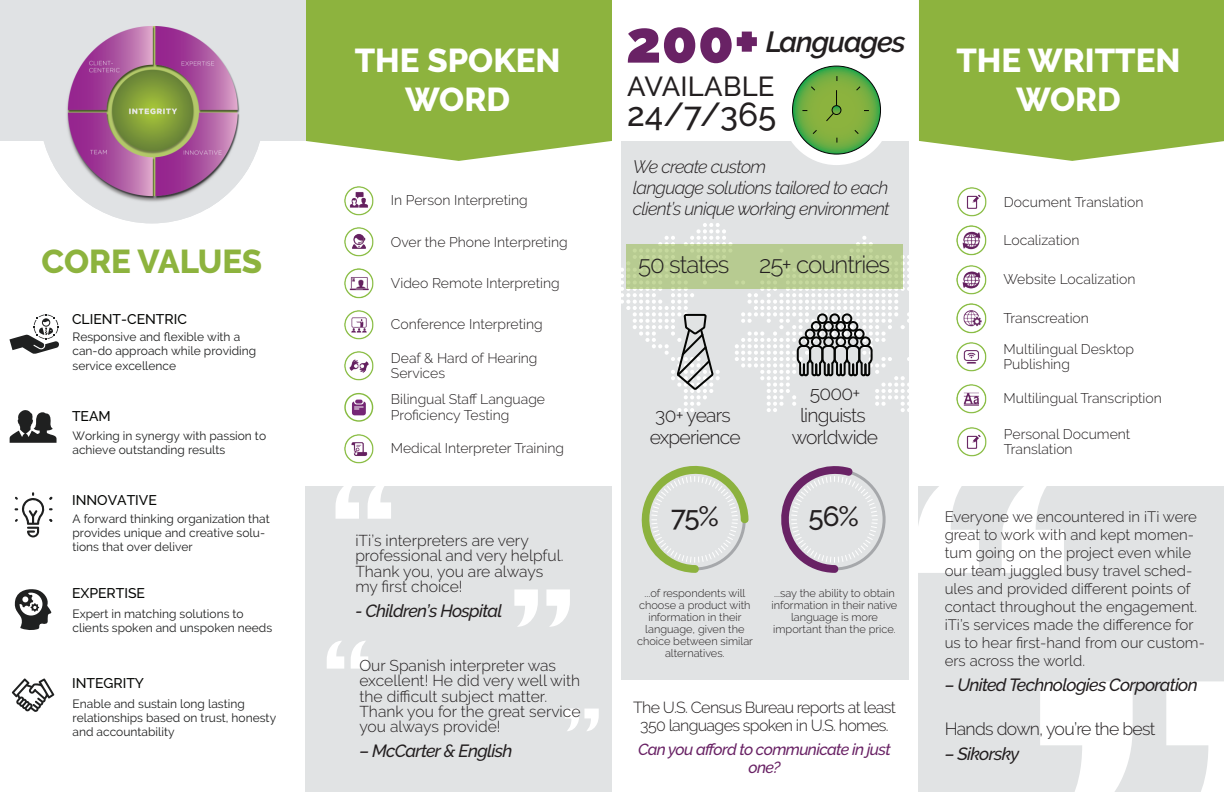
<style>
.page{position:relative;width:1224px;height:792px;background:#fff}
.page>*{position:absolute;margin:0;border:0;box-sizing:border-box;transform-origin:0 0}
.t1{font:500 33.1px "Raleway";color:#231f20}
.t2{font:800 33px/39.6px "Raleway";color:#fff;text-align:center}
.t3{font:800 33px "Raleway";letter-spacing:-.005em;color:#8db33e}
.t4{font:italic 600 29px "Raleway";letter-spacing:-.04em;color:#231f20}
.t5{font:500 27.8px "Raleway";color:#231f20}
.t6{font:500 27.4px "Raleway";letter-spacing:.01em;color:#231f20}
.t7{font:300 24.1px "Raleway";letter-spacing:-.04em;color:#231f20}
.t8{font:300 19.3px/21.7px "Raleway";letter-spacing:-.04em;color:#231f20}
.t9{font:italic 300 18px/21px "Raleway";letter-spacing:-.04em;color:#231f20}
.t10{font:italic 500 17.6px "Raleway";letter-spacing:-.04em;color:#231f20}
.t11{font:300 17.6px "Raleway";letter-spacing:-.04em;color:#231f20}
.t12{font:300 16px/18px "Raleway";letter-spacing:-.04em;color:#231f20;text-align:center}
.t13{font:italic 500 16px/18px "Raleway";letter-spacing:-.04em;color:#692265;text-align:center}
.t14{font:300 15.7px/15.4px "Raleway";color:#231f20}
.t15{font:300 15px/18px "Raleway";color:#231f20}
.t16{font:300 14px/15.4px "Raleway";color:#231f20}
.t17{font:500 14px "Raleway";color:#040503}
.t18{font:12px/14.4px "Raleway";color:#1f2020}
.t19{font:300 11px/12px "Raleway";color:#231f20;text-align:center}
.s1{font-weight:900;font-style:normal;font-size:59.2px;color:#692265}
</style>
<div class="page">
<div style="left:621px;top:141px;width:288px;height:539px;background:#e1e3e4"></div>
<div style="left:305px;top:487px;width:307px;height:305px;background:#e1e3e4"></div>
<svg style="left:327px;top:641px;width:17px;height:28px"></svg>
<svg style="left:351px;top:641px;width:17px;height:28px"></svg>
<svg style="left:565px;top:709px;width:34px;height:22px"></svg>
<div style="left:782px;top:55px;width:110px;height:110px;background:#fff;border-radius:50%"></div>
<svg style="left:793px;top:66px;width:88px;height:88px;background:#6ba940"></svg>
<svg style="left:855px;top:85px;width:6px;height:7px"></svg>
<svg style="left:812px;top:129px;width:6px;height:6px"></svg>
<svg style="left:853px;top:129px;width:7px;height:6px"></svg>
<svg style="left:810px;top:85px;width:6px;height:7px"></svg>
<svg style="left:825px;top:90px;width:16px;height:32px"></svg>
<svg style="left:336px;top:486px;width:23px;height:33px"></svg>
<svg style="left:368px;top:486px;width:23px;height:33px"></svg>
<svg style="left:546px;top:589px;width:24px;height:38px"></svg>
<svg style="left:514px;top:589px;width:24px;height:38px"></svg>
<div style="left:305px;top:0;width:307px;height:161px;background:#8db33e"></div>
<div style="left:919px;top:0;width:305px;height:161px;background:#8db33e"></div>
<img style="left:344px;top:186px;width:30px;height:30px">
<img style="left:344px;top:227px;width:30px;height:30px">
<img style="left:344px;top:268px;width:30px;height:31px">
<img style="left:344px;top:310px;width:30px;height:30px">
<img style="left:344px;top:351px;width:30px;height:30px">
<svg style="left:344px;top:392px;width:30px;height:30px"></svg>
<img style="left:344px;top:434px;width:30px;height:30px">
<img style="left:957px;top:187px;width:30px;height:30px">
<img style="left:956px;top:225px;width:31px;height:31px">
<img style="left:956px;top:342px;width:31px;height:30px">
<img style="left:956px;top:265px;width:31px;height:30px">
<img style="left:956px;top:303px;width:31px;height:31px">
<img style="left:956px;top:384px;width:31px;height:30px">
<img style="left:957px;top:427px;width:30px;height:30px">
<div style="left:919px;top:487px;width:305px;height:305px;background:#e1e3e4"></div>
<svg style="left:918px;top:486px;width:61px;height:87px"></svg>
<svg style="left:1002px;top:486px;width:62px;height:87px"></svg>
<svg style="left:1166px;top:681px;width:58px;height:111px"></svg>
<svg style="left:1040px;top:681px;width:93px;height:111px"></svg>
<svg style="left:621px;top:223px;width:288px;height:189px"></svg>
<svg style="left:15px;top:492px;width:38px;height:46px"></svg>
<svg style="left:14px;top:589px;width:37px;height:41px"></svg>
<svg style="left:12px;top:678px;width:42px;height:34px"></svg>
<svg style="left:10px;top:410px;width:47px;height:33px"></svg>
<svg style="left:9px;top:314px;width:50px;height:40px"></svg>
<div style="left:0;top:0;width:305px;height:141px;background:#e0e2e4"></div>
<svg style="left:43px;top:141px;width:217px;height:82px"></svg>
<img style="left:53px;top:26px;width:198px;height:183px">
<svg style="left:641px;top:465px;width:108px;height:108px"></svg>
<svg style="left:781px;top:466px;width:98px;height:107px"></svg>
<h2 class="t3" style="left:42px;top:242px;width:222px">CORE VALUES</h2>
<p class="t17" style="left:72px;top:311px;width:116px">CLIENT-CENTRIC</p>
<p class="t18" style="left:72px;top:329px;width:185px">Responsive and flexible with a can-do approach while providing service excellence</p>
<p class="t17" style="left:72px;top:408px;width:40px">TEAM</p>
<p class="t18" style="left:72px;top:428px;width:195px">Working in synergy with passion to achieve outstanding results</p>
<p class="t17" style="left:72px;top:492px;width:86px">INNOVATIVE</p>
<p class="t18" style="left:72px;top:511px;width:199px">A forward thinking organization that provides unique and creative solu&shy;tions that over deliver</p>
<p class="t17" style="left:72px;top:585px;width:75px">EXPERTISE</p>
<p class="t18" style="left:72px;top:606px;width:201px">Expert in matching solutions to clients spoken and unspoken needs</p>
<p class="t17" style="left:72px;top:675px;width:74px">INTEGRITY</p>
<p class="t18" style="left:72px;top:696px;width:205px">Enable and sustain long lasting relationships based on trust, honesty and accountability</p>
<h3 class="t4" style="left:626px;top:25px;width:281px"><span class="s1">200+</span> Languages</h3>
<h3 class="t6" style="left:627px;top:71px;width:149px">AVAILABLE</h3>
<h1 class="t1" style="left:627px;top:95px;width:151px">24/7/365</h1>
<h3 class="t9" style="left:633px;top:156px;width:259px">We create custom<br>language solutions tailored to each client’s unique working environment</h3>
<h3 class="t7" style="left:638px;top:250px;width:254px">50 states 25+ countries</h3>
<h2 class="t2" style="left:355px;top:41px;width:207px">THE SPOKEN<br>WORD</h2>
<h2 class="t2" style="left:956px;top:41px;width:226px">THE WRITTEN<br>WORD</h2>
<p class="t16" style="left:391px;top:193px;width:138px">In Person Interpreting</p>
<p class="t16" style="left:391px;top:234px;width:178px">Over the Phone Interpreting</p>
<p class="t16" style="left:391px;top:275px;width:170px">Video Remote Interpreting</p>
<p class="t16" style="left:391px;top:317px;width:153px">Conference Interpreting</p>
<p class="t16" style="left:391px;top:350px;width:148px">Deaf &amp; Hard of Hearing<br>Services</p>
<p class="t16" style="left:391px;top:392px;width:156px">Bilingual Staff Language<br>Proficiency Testing</p>
<p class="t16" style="left:391px;top:441px;width:175px">Medical Interpreter Training</p>
<p class="t16" style="left:1004px;top:194px;width:141px">Document Translation</p>
<p class="t16" style="left:1004px;top:232px;width:77px">Localization</p>
<p class="t16" style="left:1004px;top:272px;width:133px">Website Localization</p>
<p class="t16" style="left:1004px;top:310px;width:87px">Transcreation</p>
<p class="t16" style="left:1004px;top:341px;width:132px">Multilingual Desktop<br>Publishing</p>
<h3 class="t8" style="left:792px;top:383px;width:88px;text-align:center">5000+ linguists worldwide</h3>
<p class="t16" style="left:1004px;top:391px;width:160px">Multilingual Transcription</p>
<p class="t16" style="left:1004px;top:426px;width:128px">Personal Document<br>Translation</p>
<h3 class="t8" style="left:650px;top:405px;width:93px">30+ years experience</h3>
<h3 class="t14" style="left:355px;top:533px;width:210px">iTi’s interpreters are very professional and very helpful.<br>Thank you, you are always my first choice!</h3>
<h3 class="t10" style="left:355px;top:601px;width:149px">- Children’s Hospital</h3>
<h3 class="t14" style="left:359px;top:658px;width:223px">Our Spanish interpreter was excellent! He did very well with the difficult subject matter.<br>Thank you for the great service you always provide!</h3>
<h3 class="t10" style="left:359px;top:741px;width:154px">– McCarter &amp; English</h3>
<h3 class="t5" style="left:671px;top:500px;width:49px">75%</h3>
<h3 class="t5" style="left:809px;top:500px;width:52px">56%</h3>
<p class="t19" style="left:637px;top:587px;width:117px">...of respondents will choose a product with information in their language, given the choice between similar alternatives.</p>
<p class="t19" style="left:772px;top:587px;width:127px">...say the ability to obtain information in their native language is more important than the price.</p>
<h3 class="t12" style="left:633px;top:698px;width:264px">The U.S. Census Bureau reports at least<br>350 languages spoken in U.S. homes.</h3>
<h3 class="t13" style="left:638px;top:740px;width:254px">Can you afford to communicate in just one?</h3>
<p class="t15" style="left:945px;top:508px;width:262px">Everyone we encountered in iTi were great to work with and kept momen&shy;tum going on the project even while our team juggled busy travel sched&shy;ules and provided different points of contact throughout the engagement. iTi’s services made the difference for us to hear first-hand from our custom&shy;ers across the world.</p>
<h3 class="t10" style="left:945px;top:675px;width:255px">– United Technologies Corporation</h3>
<h3 class="t11" style="left:945px;top:718px;width:212px">Hands down, you’re the best</h3>
<h3 class="t10" style="left:945px;top:744px;width:76px">– Sikorsky</h3>
</div>
